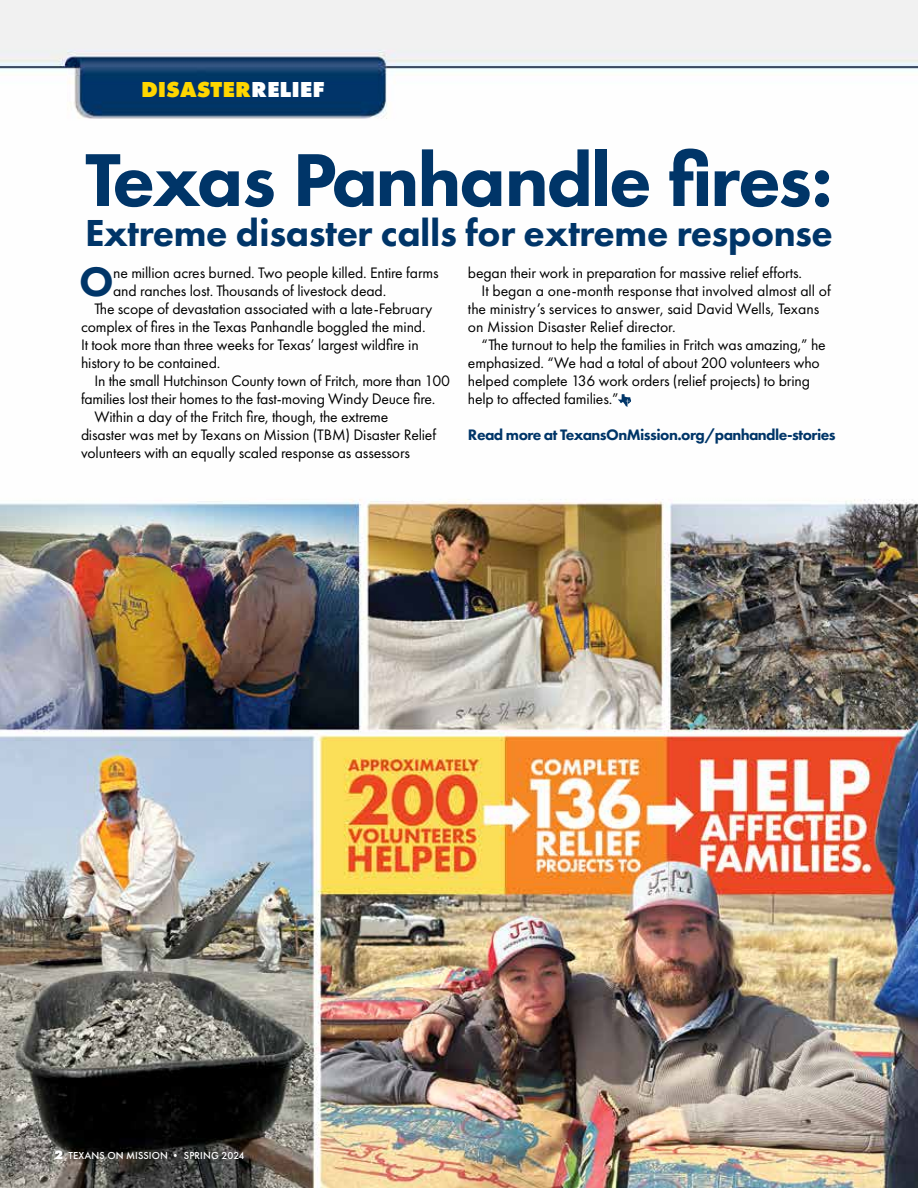
<style>
.page{position:relative;width:918px;height:1188px;background:#fff}
.page>*{position:absolute;margin:0;border:0;box-sizing:border-box;transform-origin:0 0}
.t1{font:800 77.7px "Futura PT";letter-spacing:-.03em;color:#003568}
.t2{font:800 42.75px "Futura PT";color:#003568}
.t3{font:800 39px "Futura PT";letter-spacing:-.01em;color:#003568}
.t4{font:800 22.5px "Futura PT";color:#ffd600}
.t5{font:15.75px "Futura PT";letter-spacing:-.01em;color:#000}
.t6{font:800 15.75px "Futura PT";letter-spacing:-.035em;color:#003568}
.t7{font:500 10.5px "Futura PT";letter-spacing:.01em;color:#fff}
.s1{color:#fff}
.s2{font-weight:800;font-size:12.75px}
</style>
<div class="page">
<img style="left:0;top:0;width:918px;height:1188px">
<svg style="left:618px;top:394px;width:13px;height:13px"></svg>
<h3 class="t4" style="left:141px;top:75px;width:185px">DISASTER<span class="s1">RELIEF</span></h3>
<h1 class="t1" style="left:85px;top:131px;width:749px">Texas Panhandle fires:</h1>
<h3 class="t3" style="left:85px;top:209px;width:749px">Extreme disaster calls for extreme response</h3>
<h2 class="t2" style="left:79px;top:255px;width:36px">O</h2>
<p class="t5" style="left:113px;top:264px;width:327px">ne million acres burned. Two people killed. Entire farms</p>
<p class="t5" style="left:113px;top:282px;width:275px">and ranches lost. Thousands of livestock dead.</p>
<p class="t5" style="left:94px;top:300px;width:339px">The scope of devastation associated with a late-February</p>
<p class="t5" style="left:81px;top:318px;width:346px">complex of fires in the Texas Panhandle boggled the mind.</p>
<p class="t5" style="left:81px;top:336px;width:339px">It took more than three weeks for Texas’ largest wildfire in</p>
<p class="t5" style="left:81px;top:354px;width:141px">history to be contained.</p>
<p class="t5" style="left:94px;top:372px;width:357px">In the small Hutchinson County town of Fritch, more than 100</p>
<p class="t5" style="left:81px;top:390px;width:356px">families lost their homes to the fast-moving Windy Deuce fire.</p>
<p class="t5" style="left:94px;top:408px;width:296px">Within a day of the Fritch fire, though, the extreme</p>
<p class="t5" style="left:81px;top:426px;width:357px">disaster was met by Texans on Mission (TBM) Disaster Relief</p>
<p class="t5" style="left:81px;top:444px;width:330px">volunteers with an equally scaled response as assessors</p>
<p class="t5" style="left:468px;top:264px;width:336px">began their work in preparation for massive relief efforts.</p>
<p class="t5" style="left:481px;top:282px;width:351px">It began a one-month response that involved almost all of</p>
<p class="t5" style="left:468px;top:300px;width:353px">the ministry’s services to answer, said David Wells, Texans</p>
<p class="t5" style="left:468px;top:318px;width:209px">on Mission Disaster Relief director.</p>
<p class="t5" style="left:481px;top:336px;width:346px">“The turnout to help the families in Fritch was amazing,” he</p>
<p class="t5" style="left:468px;top:354px;width:353px">emphasized. “We had a total of about 200 volunteers who</p>
<p class="t5" style="left:468px;top:372px;width:344px">helped complete 136 work orders (relief projects) to bring</p>
<p class="t5" style="left:468px;top:390px;width:152px">help to affected families.”</p>
<p class="t6" style="left:468px;top:425px;width:369px">Read more at TexansOnMission.org/panhandle-stories</p>
<p class="t7" style="left:54px;top:1149px;width:192px"><span class="s2">2</span> TEXANS ON MISSION • SPRING 2024</p>
</div>
